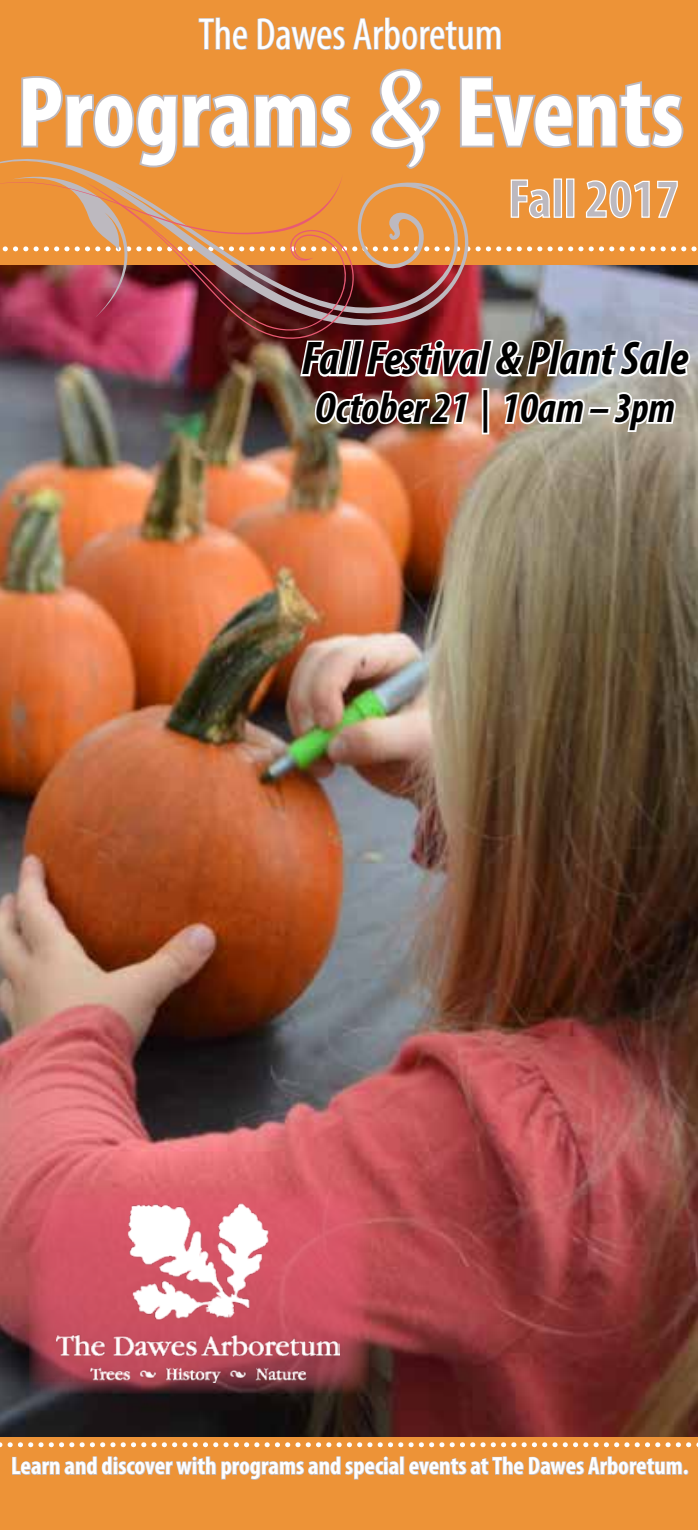
<style>
.page{position:relative;width:698px;height:1530px;background:#fff}
.page>*{position:absolute;margin:0;border:0;box-sizing:border-box;transform-origin:0 0}
.t1{font:700 condensed 100px "Myriad Pro";color:#fff}
.t2{font:700 condensed 55px "Myriad Pro";color:#bdb9bf}
.t3{font:italic 700 condensed 47.5px "Myriad Pro";color:#000}
.t4{font:condensed 45px "Myriad Pro";color:#fff}
.t5{font:italic 700 condensed 42.5px "Myriad Pro";color:#000}
.t6{font:700 condensed 25px "Myriad Pro";color:#fff}
.s1{font-family:"Fertigo Pro Script";font-weight:400;font-stretch:normal;font-size:105px}
</style>
<div class="page">
<img style="left:0;top:318px;width:698px;height:1119px">
<div style="left:0;top:0;width:698px;height:265px;background:#ed9337"></div>
<div style="left:0;top:1437px;width:698px;height:93px;background:#ed9337"></div>
<svg style="left:0;top:1442px;width:698px;height:38px"></svg>
<svg style="left:0;top:318px;width:471px;height:17px;background:#8f2d3e"></svg>
<svg style="left:85px;top:318px;width:274px;height:33px;background:#893040"></svg>
<img style="left:298px;top:337px;width:394px;height:97px">
<svg style="left:29px;top:1186px;width:340px;height:208px;background:#aa4953"></svg>
<img style="left:57px;top:1203px;width:282px;height:179px">
<svg style="left:0;top:17px;width:698px;height:301px"></svg>
<h3 class="t4" style="left:198px;top:7px;width:306px">The Dawes Arboretum</h3>
<h1 class="t1" style="left:17px;top:50px;width:667px">Programs <span class="s1">&amp;</span> Events</h1>
<h2 class="t2" style="left:508px;top:164px;width:172px">Fall 2017</h2>
<h3 class="t3" style="left:302px;top:329px;width:388px">Fall Festival &amp; Plant Sale</h3>
<h3 class="t5" style="left:315px;top:381px;width:361px">October 21 | 10am – 3pm</h3>
<p class="t6" style="left:11px;top:1450px;width:678px">Learn and discover with programs and special events at The Dawes Arboretum.</p>
</div>
